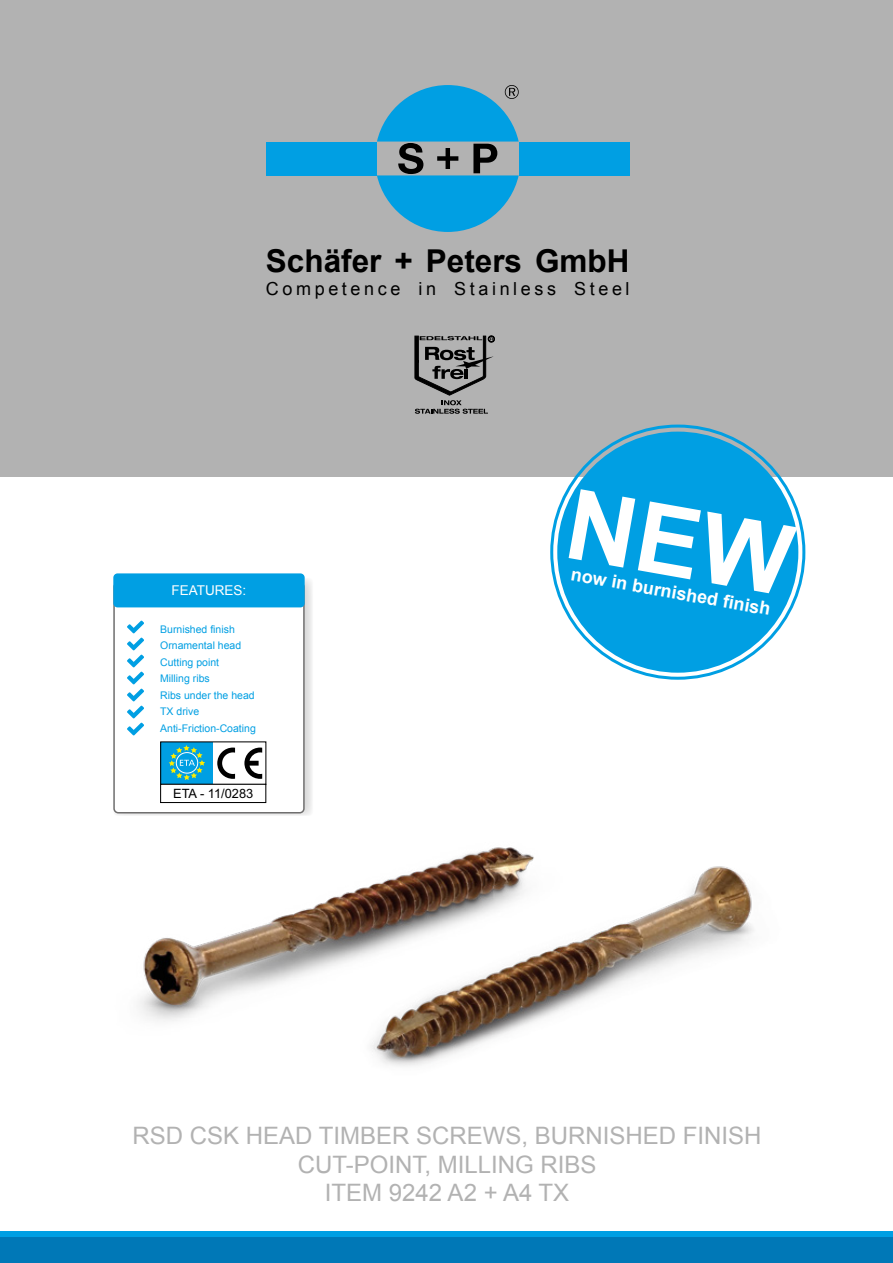
<style>
.page{position:relative;width:893px;height:1263px;background:#fff}
.page>*{position:absolute;margin:0;border:0;box-sizing:border-box;transform-origin:0 0}
.t1{font:700 31.5px "Arial";color:#000}
.t2{font:24px/28.8px "Arial";color:#b2b2b2;text-align:center}
.t3{font:18px "Arial";letter-spacing:.2em;color:#000}
.t4{font:700 18px "Arial";color:#fff}
.t5{font:13.5px "Arial";color:#fff}
.t6{font:12.9px "Arial";color:#000}
.t7{font:10.5px/16.5px "Arial";color:#009fe3}
</style>
<div class="page">
<img style="left:139px;top:573px;width:665px;height:493px">
<div style="left:0;top:0;width:893px;height:476px;background:#b2b2b2"></div>
<div style="left:266px;top:142px;width:111px;height:33px;background:#009fe3"></div>
<div style="left:519px;top:142px;width:111px;height:33px;background:#009fe3"></div>
<svg style="left:377px;top:85px;width:142px;height:147px"></svg>
<svg style="left:415px;top:336px;width:80px;height:78px"></svg>
<div style="left:0;top:1231px;width:893px;height:6px;background:#009fe3"></div>
<div style="left:0;top:1237px;width:893px;height:26px;background:#0078b7"></div>
<div style="left:557px;top:432px;width:241px;height:241px;background:#009fe3;border-radius:50%"></div>
<div style="left:113px;top:578px;width:200px;height:238px;background:linear-gradient(to bottom,#e6e6e6,#e5e5e5);border-radius:4px"></div>
<div style="left:114px;top:583px;width:190px;height:230px;background:#fff;border-radius:4px"></div>
<div style="left:113px;top:582px;width:192px;height:231px;border:2px solid #706f6f;border-radius:4px"></div>
<div style="left:113px;top:573px;width:192px;height:34px;background:#009fe3;border-radius:4px"></div>
<svg style="left:127px;top:620px;width:17px;height:115px"></svg>
<div style="left:161px;top:742px;width:52px;height:42px;background:#009fe3"></div>
<svg style="left:169px;top:745px;width:36px;height:35px"></svg>
<svg style="left:217px;top:747px;width:18px;height:32px"></svg>
<svg style="left:244px;top:747px;width:18px;height:32px"></svg>
<div style="left:160px;top:784px;width:106px;height:19px;border:1px solid #000"></div>
<svg style="left:569px;top:489px;width:229px;height:107px"></svg>
<h1 class="t1" style="left:266px;top:240px;width:365px">Schäfer + Peters GmbH</h1>
<h3 class="t3" style="left:266px;top:277px;width:365px">Competence in Stainless Steel</h3>
<p class="t5" style="left:172px;top:582px;width:76px">FEATURES:</p>
<p class="t7" style="left:160px;top:621px;width:97px">Burnished finish<br>Ornamental head<br>Cutting point<br>Milling ribs<br>Ribs under the head<br>TX drive<br>Anti-Friction-Coating</p>
<p class="t6" style="left:173px;top:785px;width:82px">ETA - 11/0283</p>
<h3 class="t4" style="left:573px;top:562px;width:204px;rotate:10deg">now in burnished fi nish</h3>
<h2 class="t2" style="left:133px;top:1121px;width:630px">RSD CSK HEAD TIMBER SCREWS, BURNISHED FINISH<br>CUT-POINT, MILLING RIBS<br>ITEM 9242 A2 + A4 TX</h2>
</div>
